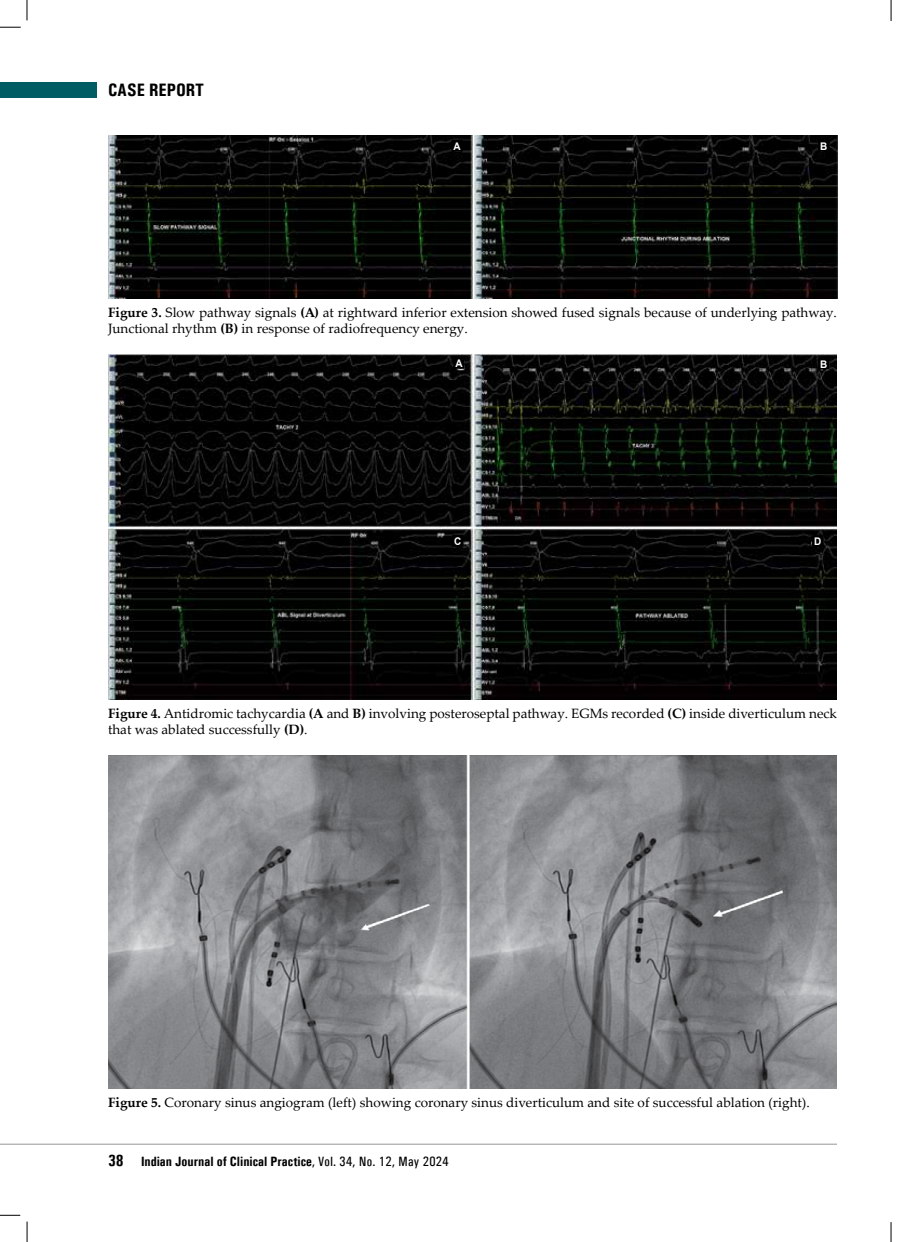
<style>
.page{position:relative;width:918px;height:1242px;background:#fff}
.page>*{position:absolute;margin:0;border:0;box-sizing:border-box;transform-origin:0 0}
.t1{font:700 18px "Univers Condensed";color:#000}
.t2{font:13.5px/16.2px "Palatino Linotype";color:#000}
.t3{font:700 13.5px "Univers Condensed";color:#000}
.t4{font:700 10.5px "Arial";color:#fff;scale:.95 1}
.s1{font-weight:700}
.s2{font-size:16.5px}
.s3{font-weight:400}
</style>
<div class="page">
<div style="left:0;top:83px;width:97px;height:15px;background:#005d63"></div>
<svg style="left:0;top:27px;width:21px;height:1px"></svg>
<svg style="left:27px;top:0;width:1px;height:20px"></svg>
<svg style="left:27px;top:1222px;width:1px;height:20px"></svg>
<svg style="left:0;top:1215px;width:20px;height:1px"></svg>
<svg style="left:891px;top:0;width:1px;height:21px"></svg>
<svg style="left:891px;top:1222px;width:1px;height:20px"></svg>
<hr style="left:0;top:1144px;width:837px;height:1px;background:#939598">
<img style="left:108px;top:135px;width:729px;height:164px">
<img style="left:108px;top:355px;width:729px;height:345px">
<img style="left:108px;top:755px;width:729px;height:334px">
<div style="left:451px;top:140px;width:12px;height:12px;background:#000"></div>
<div style="left:453px;top:357px;width:12px;height:12px;background:#000"></div>
<div style="left:452px;top:535px;width:12px;height:12px;background:#000"></div>
<div style="left:818px;top:140px;width:12px;height:12px;background:#000"></div>
<div style="left:818px;top:358px;width:12px;height:12px;background:#000"></div>
<div style="left:812px;top:535px;width:12px;height:12px;background:#000"></div>
<h1 class="t1" style="left:108px;top:79px;width:98px">CASE REPORT</h1>
<p class="t4" style="left:454px;top:139px;width:9px">A</p>
<p class="t4" style="left:820px;top:139px;width:9px">B</p>
<p class="t2" style="left:108px;top:304px;width:730px"><span class="s1">Figure 3.</span> Slow pathway signals <span class="s1">(A)</span> at rightward inferior extension showed fused signals because of underlying pathway.<br>Junctional rhythm <span class="s1">(B)</span> in response of radiofrequency energy.</p>
<p class="t4" style="left:456px;top:356px;width:9px">A</p>
<p class="t4" style="left:454px;top:534px;width:9px">C</p>
<p class="t4" style="left:820px;top:356px;width:9px">B</p>
<p class="t4" style="left:814px;top:534px;width:9px">D</p>
<p class="t2" style="left:108px;top:705px;width:730px"><span class="s1">Figure 4.</span> Antidromic tachycardia <span class="s1">(A</span> and <span class="s1">B)</span> involving posteroseptal pathway. EGMs recorded <span class="s1">(C)</span> inside diverticulum neck that was ablated successfully <span class="s1">(D)</span>.</p>
<p class="t2" style="left:108px;top:1094px;width:703px"><span class="s1">Figure 5.</span> Coronary sinus angiogram (left) showing coronary sinus diverticulum and site of successful ablation (right).</p>
<p class="t3" style="left:108px;top:1153px;width:342px"><span class="s2">38</span> Indian Journal of Clinical Practice<span class="s3">, Vol. 34, No. 12, May 2024</span></p>
</div>
